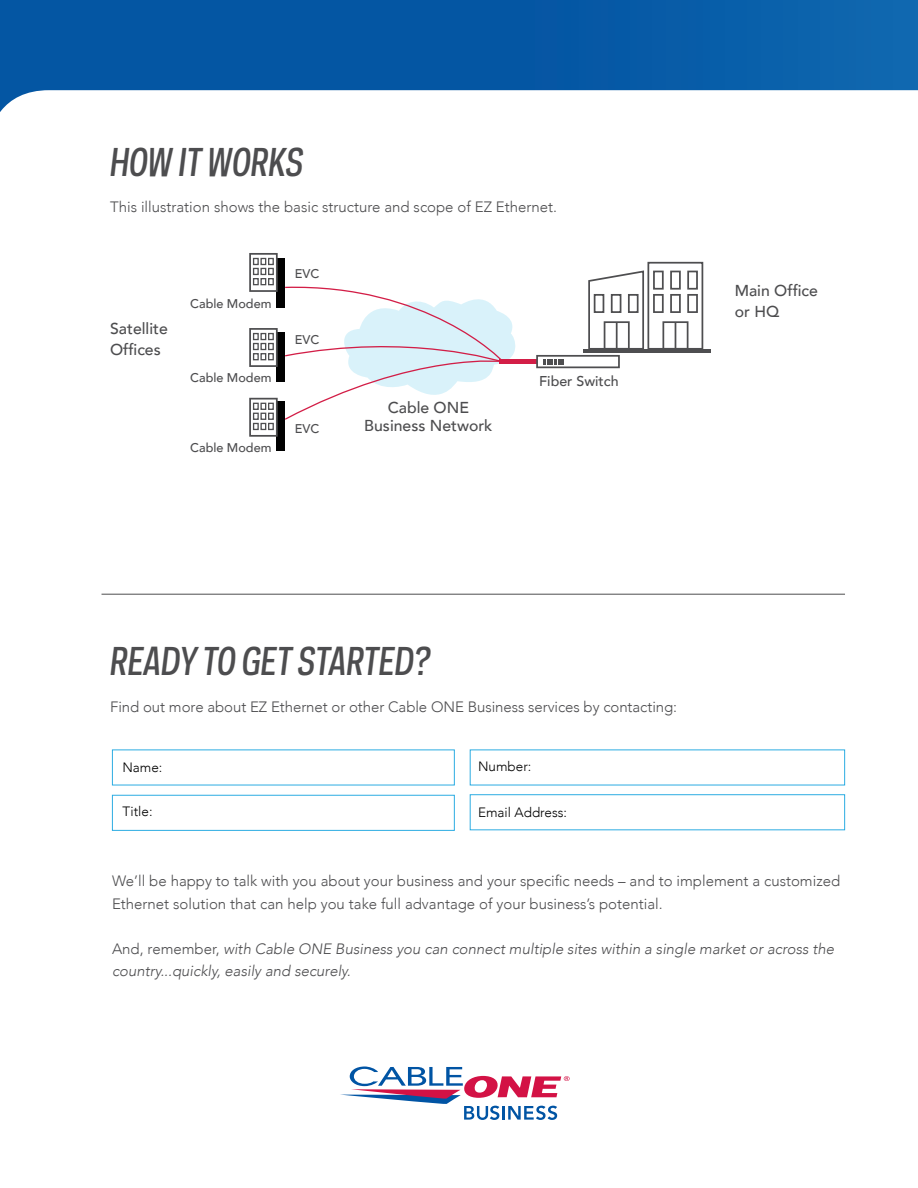
<style>
.page{position:relative;width:918px;height:1188px;background:#fff}
.page>*{position:absolute;margin:0;border:0;box-sizing:border-box;transform-origin:0 0}
.t1{font:italic 500 36px "Galaxie Polaris Condensed";letter-spacing:-.01em;color:#4d4d4f}
.t2{font:500 15.75px/20.5px "Avenir";color:#4d4d4f}
.t3{font:300 15px/22.5px "Avenir";color:#4d4d4f}
.t4{font:italic 300 15px/22.5px "Avenir";color:#4d4d4f}
.t5{font:500 14.25px "Avenir";color:#4d4d4f}
.t6{font:300 13.5px "Avenir";color:#000}
.t7{font:500 12.6px "Avenir";color:#4d4d4f}
.s1{font-style:normal}
</style>
<div class="page">
<svg style="left:340px;top:1066px;width:230px;height:54px"></svg>
<hr style="left:583px;top:349px;width:128px;height:3px;background:#4e4e50">
<svg style="left:588px;top:270px;width:56px;height:79px"></svg>
<div style="left:647px;top:262px;width:56px;height:88px;border:2px solid #4e4e50"></div>
<div style="left:653px;top:271px;width:11px;height:19px;border:2px solid #4e4e50"></div>
<div style="left:670px;top:271px;width:11px;height:19px;border:2px solid #4e4e50"></div>
<div style="left:687px;top:271px;width:11px;height:19px;border:2px solid #4e4e50"></div>
<div style="left:653px;top:294px;width:11px;height:19px;border:2px solid #4e4e50"></div>
<div style="left:670px;top:294px;width:11px;height:19px;border:2px solid #4e4e50"></div>
<div style="left:662px;top:321px;width:26px;height:29px;border:2px solid #4e4e50"></div>
<div style="left:687px;top:294px;width:11px;height:19px;border:2px solid #4e4e50"></div>
<div style="left:594px;top:294px;width:10px;height:19px;border:2px solid #4e4e50"></div>
<div style="left:611px;top:294px;width:10px;height:19px;border:2px solid #4e4e50"></div>
<div style="left:628px;top:294px;width:11px;height:19px;border:2px solid #4e4e50"></div>
<svg style="left:675px;top:322px;width:1px;height:27px"></svg>
<div style="left:604px;top:321px;width:26px;height:29px;border:2px solid #4e4e50"></div>
<hr style="left:616px;top:322px;width:2px;height:27px;background:#4e4e50">
<svg style="left:544px;top:359px;width:20px;height:6px"></svg>
<div style="left:500px;top:359px;width:37px;height:5px;background:#d31e47"></div>
<div style="left:536px;top:355px;width:84px;height:13px;border:2px solid #4e4e50"></div>
<div style="left:253px;top:258px;width:6px;height:7px;border:1px solid #4e4e50"></div>
<div style="left:260px;top:258px;width:6px;height:7px;border:1px solid #4e4e50"></div>
<div style="left:268px;top:258px;width:6px;height:7px;border:1px solid #4e4e50"></div>
<div style="left:253px;top:268px;width:6px;height:7px;border:1px solid #4e4e50"></div>
<div style="left:260px;top:268px;width:6px;height:7px;border:1px solid #4e4e50"></div>
<div style="left:268px;top:268px;width:6px;height:7px;border:1px solid #4e4e50"></div>
<div style="left:253px;top:278px;width:6px;height:7px;border:1px solid #4e4e50"></div>
<div style="left:260px;top:278px;width:6px;height:7px;border:1px solid #4e4e50"></div>
<div style="left:268px;top:278px;width:6px;height:7px;border:1px solid #4e4e50"></div>
<div style="left:277px;top:258px;width:8px;height:49px;background:#010101"></div>
<div style="left:249px;top:253px;width:29px;height:39px;border:2px solid #4e4e50"></div>
<div style="left:253px;top:333px;width:6px;height:7px;border:1px solid #4e4e50"></div>
<div style="left:260px;top:333px;width:6px;height:7px;border:1px solid #4e4e50"></div>
<div style="left:268px;top:333px;width:6px;height:7px;border:1px solid #4e4e50"></div>
<div style="left:253px;top:343px;width:6px;height:7px;border:1px solid #4e4e50"></div>
<div style="left:260px;top:343px;width:6px;height:7px;border:1px solid #4e4e50"></div>
<div style="left:268px;top:343px;width:6px;height:7px;border:1px solid #4e4e50"></div>
<div style="left:253px;top:353px;width:6px;height:7px;border:1px solid #4e4e50"></div>
<div style="left:260px;top:353px;width:6px;height:7px;border:1px solid #4e4e50"></div>
<div style="left:268px;top:353px;width:6px;height:7px;border:1px solid #4e4e50"></div>
<div style="left:277px;top:332px;width:8px;height:49px;background:#010101"></div>
<div style="left:249px;top:328px;width:29px;height:39px;border:2px solid #4e4e50"></div>
<svg style="left:283px;top:286px;width:232px;height:134px"></svg>
<div style="left:253px;top:403px;width:6px;height:7px;border:1px solid #4e4e50"></div>
<div style="left:260px;top:403px;width:6px;height:7px;border:1px solid #4e4e50"></div>
<div style="left:268px;top:403px;width:6px;height:7px;border:1px solid #4e4e50"></div>
<div style="left:253px;top:413px;width:6px;height:7px;border:1px solid #4e4e50"></div>
<div style="left:260px;top:413px;width:6px;height:7px;border:1px solid #4e4e50"></div>
<div style="left:268px;top:413px;width:6px;height:7px;border:1px solid #4e4e50"></div>
<div style="left:253px;top:423px;width:6px;height:7px;border:1px solid #4e4e50"></div>
<div style="left:260px;top:423px;width:6px;height:7px;border:1px solid #4e4e50"></div>
<div style="left:268px;top:423px;width:6px;height:7px;border:1px solid #4e4e50"></div>
<div style="left:277px;top:402px;width:8px;height:49px;background:#010101"></div>
<div style="left:249px;top:398px;width:29px;height:39px;border:2px solid #4e4e50"></div>
<hr style="left:102px;top:594px;width:743px;height:1px;background:#4d4d4f">
<div style="left:112px;top:795px;width:343px;height:36px;border:1px solid #2cace2"></div>
<div style="left:470px;top:794px;width:375px;height:36px;border:1px solid #2cace2"></div>
<svg style="left:0;top:0;width:918px;height:112px"></svg>
<p class="t1" style="left:110px;top:138px;width:195px">HOW IT WORKS</p>
<p class="t3" style="left:110px;top:195px;width:448px">This illustration shows the basic structure and scope of EZ Ethernet.</p>
<p class="t2" style="left:110px;top:318px;width:59px">Satellite<br>Offices</p>
<p class="t7" style="left:190px;top:293px;width:83px">Cable Modem</p>
<p class="t7" style="left:190px;top:367px;width:83px">Cable Modem</p>
<p class="t7" style="left:190px;top:437px;width:83px">Cable Modem</p>
<p class="t7" style="left:295px;top:262px;width:26px">EVC</p>
<p class="t7" style="left:295px;top:328px;width:26px">EVC</p>
<p class="t7" style="left:295px;top:418px;width:26px">EVC</p>
<p class="t2" style="left:364px;top:398px;width:130px;line-height:18px;text-align:center">Cable ONE<br>Business Network</p>
<p class="t5" style="left:539px;top:368px;width:81px">Fiber Switch</p>
<p class="t2" style="left:735px;top:279px;width:85px">Main Office or HQ</p>
<p class="t1" style="left:110px;top:637px;width:322px">READY TO GET STARTED?</p>
<p class="t3" style="left:110px;top:696px;width:568px">Find out more about EZ Ethernet or other Cable ONE Business services by contacting:</p>
<p class="t6" style="left:122px;top:760px;width:42px">Name:</p>
<p class="t6" style="left:478px;top:759px;width:55px">Number:</p>
<p class="t6" style="left:122px;top:803px;width:32px">Title:</p>
<p class="t6" style="left:478px;top:804px;width:91px">Email Address:</p>
<p class="t3" style="left:112px;top:870px;width:730px">We’ll be happy to talk with you about your business and your specific needs – and to implement a customized<br>Ethernet solution that can help you take full advantage of your business’s potential.</p>
<p class="t4" style="left:112px;top:937px;width:724px"><span class="s1">And, remember,</span> with Cable ONE Business you can connect multiple sites within a single market or across the country...quickly, easily and securely.</p>
</div>
